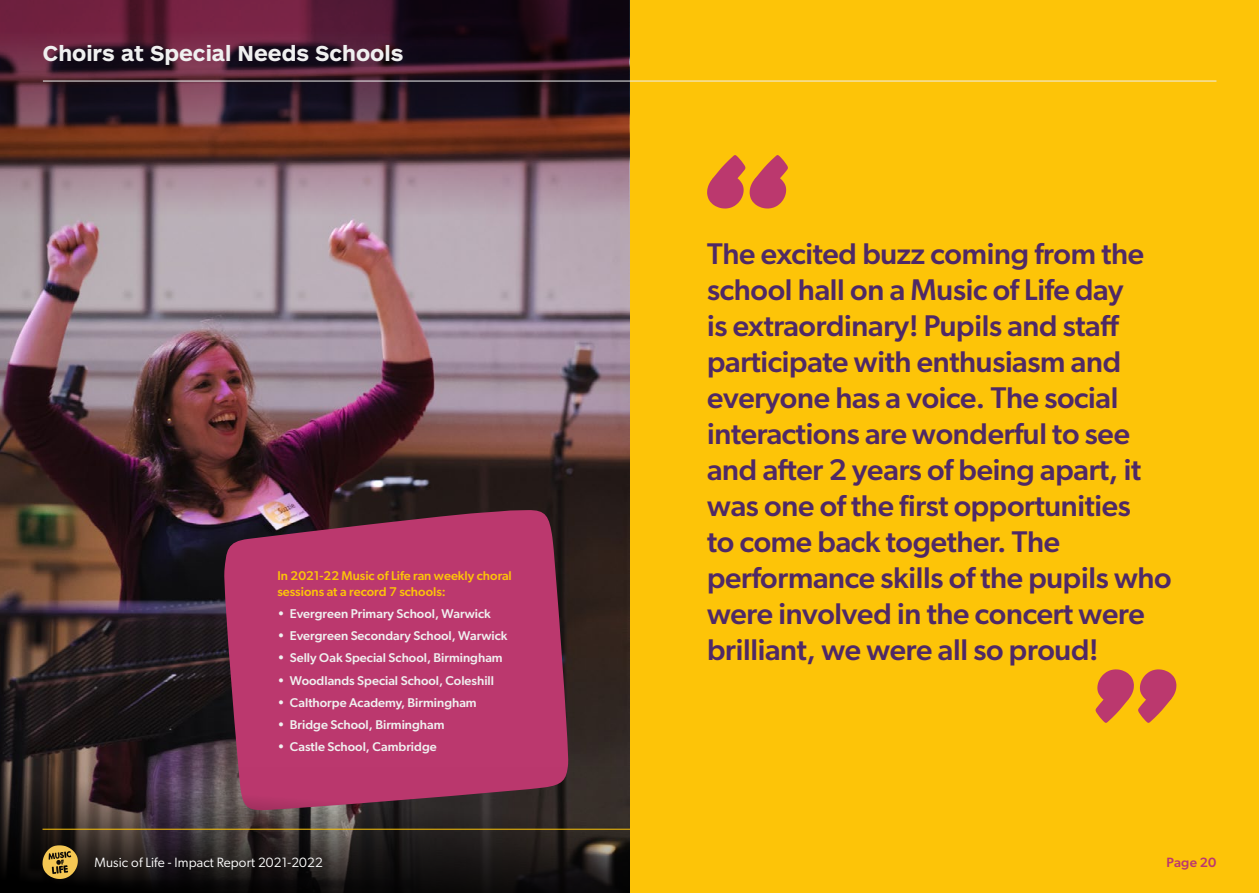
<style>
.page{position:relative;width:1259px;height:893px;background:#fff}
.page>*{position:absolute;margin:0;border:0;box-sizing:border-box;transform-origin:0 0}
.t1{font:500 30px/36px "Gibson";letter-spacing:-.01em;color:#4f2966}
.t2{font:700 22.5px "ARS Maquette";color:#f0f0f0}
.t3{font:13.5px "Gibson";letter-spacing:.01em;color:#fff}
.t4{font:500 13.5px "Gibson";letter-spacing:.01em;color:#bb386e}
.t5{font:500 12.75px "Gibson";color:#f0f0f0}
.t6{font:500 12.75px/16.5px "Gibson";color:#fdc408}
</style>
<div class="page">
<div style="left:629px;top:0;width:630px;height:893px;background:#fdc408"></div>
<img style="left:0;top:300px;width:629px;height:467px">
<svg style="left:0;top:0;width:629px;height:300px;background:#74555f"></svg>
<svg style="left:223px;top:510px;width:346px;height:257px;background:#ae3667"></svg>
<svg style="left:707px;top:155px;width:81px;height:54px"></svg>
<svg style="left:1095px;top:669px;width:81px;height:54px"></svg>
<hr style="left:43px;top:81px;width:1173px;height:1px;background:#f0f0f0">
<svg style="left:0;top:767px;width:629px;height:126px;background:#3e262d"></svg>
<hr style="left:43px;top:829px;width:1173px;height:1px;background:#fdc408">
<svg style="left:42px;top:845px;width:36px;height:34px"></svg>
<p class="t2" style="left:43px;top:38px;width:362px">Choirs at Special Needs Schools</p>
<p class="t6" style="left:277px;top:567px;width:236px">In 2021-22 Music of Life ran weekly choral sessions at a record 7 schools:</p>
<p class="t5" style="left:277px;top:606px;width:215px">• Evergreen Primary School, Warwick</p>
<p class="t5" style="left:277px;top:628px;width:231px">• Evergreen Secondary School, Warwick</p>
<p class="t5" style="left:277px;top:650px;width:227px">• Selly Oak Special School, Birmingham</p>
<p class="t5" style="left:277px;top:672px;width:218px">• Woodlands Special School, Coleshill</p>
<p class="t5" style="left:277px;top:695px;width:201px">• Calthorpe Academy, Birmingham</p>
<p class="t5" style="left:277px;top:717px;width:169px">• Bridge School, Birmingham</p>
<p class="t5" style="left:277px;top:739px;width:161px">• Castle School, Cambridge</p>
<p class="t1" style="left:707px;top:235px;width:466px">The excited buzz coming from the school hall on a Music of Life day<br>is extraordinary! Pupils and staff participate with enthusiasm and everyone has a voice. The social interactions are wonderful to see and after 2 years of being apart, it was one of the first opportunities<br>to come back together. The performance skills of the pupils who were involved in the concert were brilliant, we were all so proud!</p>
<p class="t3" style="left:94px;top:854px;width:230px">Music of Life - Impact Report 2021-2022</p>
<p class="t4" style="left:1166px;top:854px;width:51px">Page 20</p>
</div>
